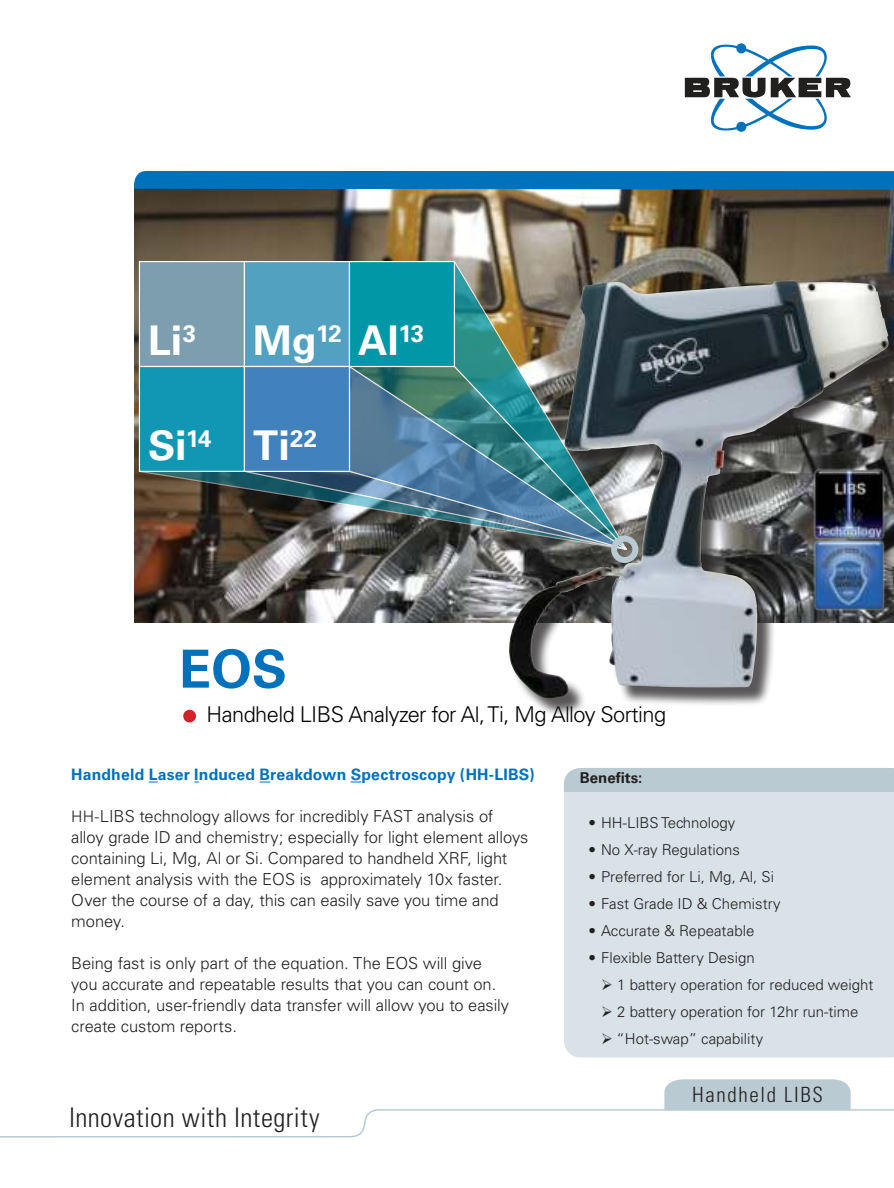
<style>
.page{position:relative;width:894px;height:1188px;background:#fff}
.page>*{position:absolute;margin:0;border:0;box-sizing:border-box;transform-origin:0 0}
.t1{font:700 52.5px "Univers";color:#0071bb}
.t2{font:700 40.95px "Univers";letter-spacing:-.005em;color:#fff}
.t3{font:300 condensed 27px "Univers LT Std";letter-spacing:.02em;color:#221f1f}
.t4{font:300 21.75px "Univers";letter-spacing:-.025em;color:#000}
.t5{font:300 condensed 21px "Univers LT Std";letter-spacing:.08em;color:#221f1f}
.t6{font:300 16.5px/21px "Univers";letter-spacing:-.005em;color:#221f1f}
.t7{font:700 15.75px "Univers";letter-spacing:.01em;color:#0071bb}
.t8{font:300 15px "Univers";color:#221f1f}
.t9{font:700 15px "Univers";color:#221f1f}
.s1{font-size:15.75px}
</style>
<div class="page">
<img style="left:134px;top:189px;width:758px;height:433px">
<div style="left:183px;top:710px;width:13px;height:12px;background:#d12229;border-radius:50%"></div>
<svg style="left:684px;top:43px;width:167px;height:89px"></svg>
<svg style="left:0;top:1079px;width:893px;height:59px"></svg>
<div style="left:564px;top:768px;width:329px;height:289px;background:#d8e2e7"></div>
<div style="left:563px;top:768px;width:329px;height:23px;background:#bacad3"></div>
<div style="left:134px;top:171px;width:758px;height:18px;background:#0071bb"></div>
<img style="left:455px;top:261px;width:171px;height:105px">
<svg style="left:350px;top:366px;width:159px;height:105px;background:#48808e"></svg>
<img style="left:139px;top:471px;width:370px;height:79px">
<div style="left:139px;top:262px;width:105px;height:105px;background:#7c9eaf"></div>
<div style="left:139px;top:261px;width:106px;height:106px;border:1px solid #fff"></div>
<div style="left:244px;top:262px;width:105px;height:105px;background:#52a1c0"></div>
<div style="left:244px;top:261px;width:106px;height:106px;border:1px solid #fff"></div>
<div style="left:349px;top:262px;width:105px;height:105px;background:#0097a6"></div>
<div style="left:349px;top:261px;width:106px;height:106px;border:1px solid #fff"></div>
<div style="left:139px;top:367px;width:105px;height:104px;background:#1197b4"></div>
<div style="left:139px;top:366px;width:106px;height:106px;border:1px solid #fff"></div>
<div style="left:244px;top:367px;width:105px;height:104px;background:#4282bc"></div>
<div style="left:244px;top:366px;width:106px;height:106px;border:1px solid #fff"></div>
<div style="left:511px;top:283px;width:381px;height:434px;background:#221f1f;opacity:.75"></div>
<img style="left:509px;top:281px;width:281px;height:417px">
<h2 class="t2" style="left:148px;top:325px;width:49px">Li<sup>3</sup></h2>
<h2 class="t2" style="left:253px;top:325px;width:172px">Mg<sup>12</sup> Al<sup>13</sup></h2>
<h2 class="t2" style="left:148px;top:430px;width:170px">Si<sup>14</sup> Ti<sup>22</sup></h2>
<h1 class="t1" style="left:179px;top:648px;width:109px">EOS</h1>
<h3 class="t4" style="left:206px;top:706px;width:461px">Handheld LIBS Analyzer for Al, Ti, Mg Alloy Sorting</h3>
<p class="t7" style="left:71px;top:769px;width:465px">Handheld Laser Induced Breakdown Spectroscopy (HH-LIBS)</p>
<p class="t6" style="left:71px;top:807px;width:458px"><span class="s1">HH-</span>LIBS technology allows for incredibly FAST analysis of alloy grade ID and chemistry; especially for light element alloys containing Li, Mg, Al or Si. Compared to handheld XRF, light element analysis with the EOS is approximately 10x faster.<br>Over the course of a day, this can easily save you time and money.</p>
<p class="t6" style="left:71px;top:955px;width:439px">Being fast is only part of the equation. The EOS will give you accurate and repeatable results that you can count on.<br>In addition, user-friendly data transfer will allow you to easily create custom reports.</p>
<h3 class="t3" style="left:69px;top:1107px;width:252px">Innovation with Integrity</h3>
<p class="t9" style="left:579px;top:772px;width:64px">Benefits:</p>
<p class="t8" style="left:588px;top:817px;width:148px">• HH-LIBS Technology</p>
<p class="t8" style="left:588px;top:844px;width:153px">• No X-ray Regulations</p>
<p class="t8" style="left:588px;top:871px;width:187px">• Preferred for Li, Mg, Al, Si</p>
<p class="t8" style="left:588px;top:898px;width:194px">• Fast Grade ID &amp; Chemistry</p>
<p class="t8" style="left:588px;top:925px;width:167px">• Accurate &amp; Repeatable</p>
<p class="t8" style="left:588px;top:952px;width:168px">• Flexible Battery Design</p>
<p class="t8" style="left:601px;top:979px;width:274px">➢ 1 battery operation for reduced weight</p>
<p class="t8" style="left:601px;top:1006px;width:259px">➢ 2 battery operation for 12hr run-time</p>
<p class="t8" style="left:601px;top:1033px;width:164px">➢ “Hot-swap” capability</p>
<p class="t5" style="left:691px;top:1086px;width:132px">Handheld LIBS</p>
</div>
